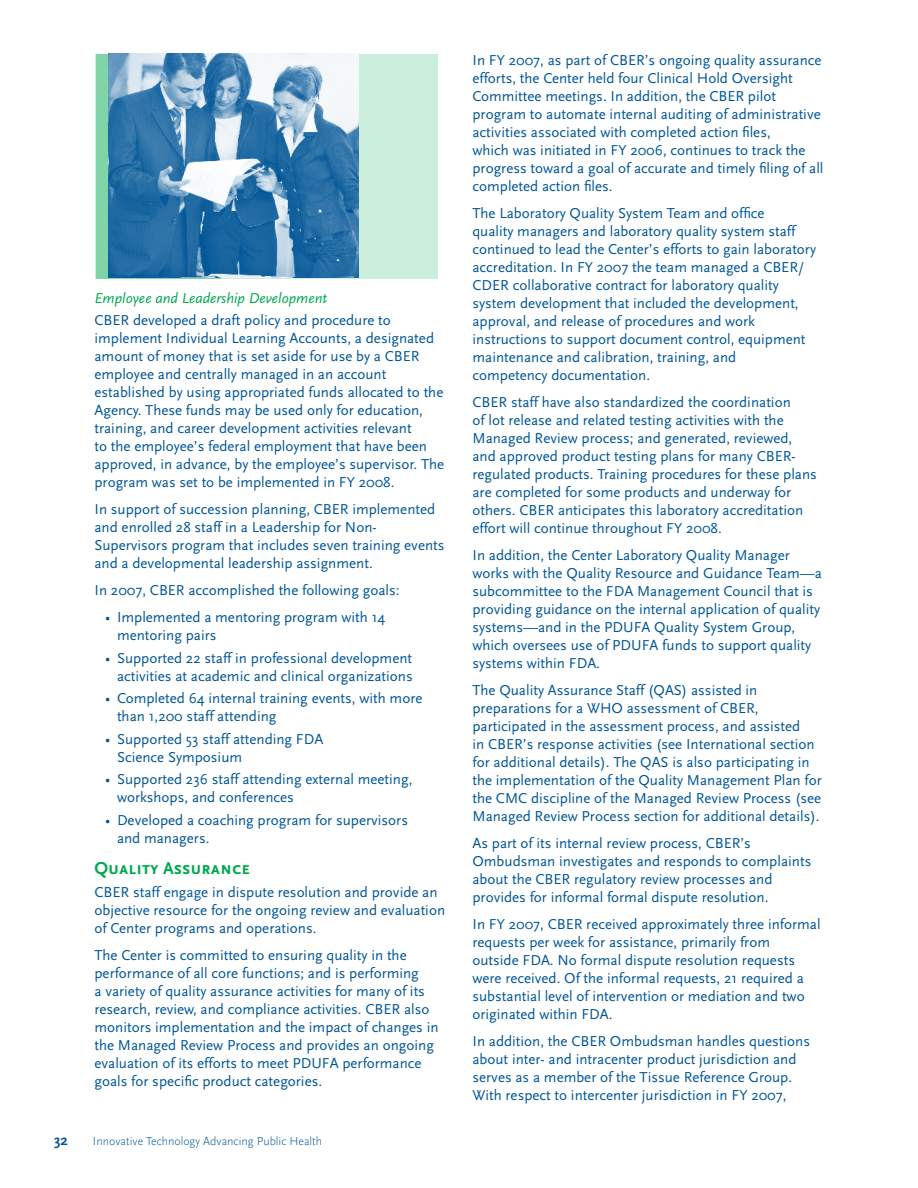
<style>
.page{position:relative;width:918px;height:1188px;background:#fff}
.page>*{position:absolute;margin:0;border:0;box-sizing:border-box;transform-origin:0 0}
.t1{font:700 18px "Scala Sans Caps";color:#00a94f}
.t2{font:15px/18px "Scala Sans";color:#005596}
.t3{font:italic 15px "Scala Sans";color:#00a94f}
.t4{font:700 15px "Scala Sans";color:#005596}
.t5{font:300 12px "Scala Sans";color:#005596}
</style>
<div class="page">
<div style="left:96px;top:54px;width:342px;height:224px;background:#cceedc"></div>
<div style="left:96px;top:54px;width:125px;height:224px;background:#80d4a7"></div>
<img style="left:108px;top:54px;width:250px;height:224px">
<p class="t3" style="left:94px;top:290px;width:234px">Employee and Leadership Development</p>
<p class="t2" style="left:94px;top:312px;width:351px">CBER developed a draft policy and procedure to implement Individual Learning Accounts, a designated amount of money that is set aside for use by a CBER employee and centrally managed in an account established by using appropriated funds allocated to the Agency. These funds may be used only for education, training, and career development activities relevant<br>to the employee’s federal employment that have been approved, in advance, by the employee’s supervisor. The program was set to be implemented in FY 2008.</p>
<p class="t2" style="left:94px;top:501px;width:352px">In support of succession planning, CBER implemented and enrolled 28 staff in a Leadership for Non-Supervisors program that includes seven training events and a developmental leadership assignment.</p>
<p class="t2" style="left:94px;top:582px;width:307px">In 2007, CBER accomplished the following goals:</p>
<p class="t2" style="left:117px;top:609px;width:270px;text-indent:-12px">• Implemented a mentoring program with 14 mentoring pairs</p>
<p class="t2" style="left:105px;top:649px;width:309px;text-align:right">• Supported 22 staff in professional development activities at academic and clinical organizations</p>
<p class="t2" style="left:117px;top:690px;width:307px;text-indent:-12px">• Completed 64 internal training events, with more than 1,200 staff attending</p>
<p class="t2" style="left:117px;top:730px;width:208px;text-indent:-12px">• Supported 53 staff attending FDA<br>Science Symposium</p>
<p class="t2" style="left:117px;top:771px;width:297px;text-indent:-12px">• Supported 236 staff attending external meeting, workshops, and conferences</p>
<p class="t2" style="left:117px;top:811px;width:293px;text-indent:-12px">• Developed a coaching program for supervisors and managers.</p>
<p class="t1" style="left:94px;top:858px;width:157px">Quality Assurance</p>
<p class="t2" style="left:94px;top:883px;width:352px">CBER staff engage in dispute resolution and provide an objective resource for the ongoing review and evaluation of Center programs and operations.</p>
<p class="t2" style="left:94px;top:946px;width:346px">The Center is committed to ensuring quality in the performance of all core functions; and is performing<br>a variety of quality assurance activities for many of its research, review, and compliance activities. CBER also monitors implementation and the impact of changes in the Managed Review Process and provides an ongoing evaluation of its efforts to meet PDUFA performance goals for specific product categories.</p>
<p class="t4" style="left:54px;top:1132px;width:15px">32</p>
<p class="t5" style="left:93px;top:1135px;width:231px">Innovative Technology Advancing Public Health</p>
<p class="t2" style="left:472px;top:52px;width:353px">In FY 2007, as part of CBER’s ongoing quality assurance efforts, the Center held four Clinical Hold Oversight Committee meetings. In addition, the CBER pilot program to automate internal auditing of administrative activities associated with completed action files,<br>which was initiated in FY 2006, continues to track the progress toward a goal of accurate and timely filing of all completed action files.</p>
<p class="t2" style="left:472px;top:205px;width:345px">The Laboratory Quality System Team and office<br>quality managers and laboratory quality system staff continued to lead the Center’s efforts to gain laboratory accreditation. In FY 2007 the team managed a CBER/ CDER collaborative contract for laboratory quality system development that included the development, approval, and release of procedures and work instructions to support document control, equipment maintenance and calibration, training, and<br>competency documentation.</p>
<p class="t2" style="left:472px;top:394px;width:346px">CBER staff have also standardized the coordination<br>of lot release and related testing activities with the Managed Review process; and generated, reviewed, and approved product testing plans for many CBER&shy;regulated products. Training procedures for these plans are completed for some products and underway for others. CBER anticipates this laboratory accreditation effort will continue throughout FY 2008.</p>
<p class="t2" style="left:472px;top:547px;width:351px">In addition, the Center Laboratory Quality Manager works with the Quality Resource and Guidance Team—a subcommittee to the FDA Management Council that is providing guidance on the internal application of quality systems—and in the PDUFA Quality System Group, which oversees use of PDUFA funds to support quality systems within FDA.</p>
<p class="t2" style="left:472px;top:682px;width:351px">The Quality Assurance Staff (QAS) assisted in preparations for a WHO assessment of CBER, participated in the assessment process, and assisted<br>in CBER’s response activities (see International section for additional details). The QAS is also participating in the implementation of the Quality Management Plan for the CMC discipline of the Managed Review Process (see Managed Review Process section for additional details).</p>
<p class="t2" style="left:472px;top:835px;width:340px">As part of its internal review process, CBER’s Ombudsman investigates and responds to complaints about the CBER regulatory review processes and provides for informal formal dispute resolution.</p>
<p class="t2" style="left:472px;top:916px;width:350px">In FY 2007, CBER received approximately three informal requests per week for assistance, primarily from<br>outside FDA. No formal dispute resolution requests were received. Of the informal requests, 21 required a substantial level of intervention or mediation and two originated within FDA.</p>
<p class="t2" style="left:472px;top:1033px;width:339px">In addition, the CBER Ombudsman handles questions about inter- and intracenter product jurisdiction and serves as a member of the Tissue Reference Group.<br>With respect to intercenter jurisdiction in FY 2007,</p>
</div>
